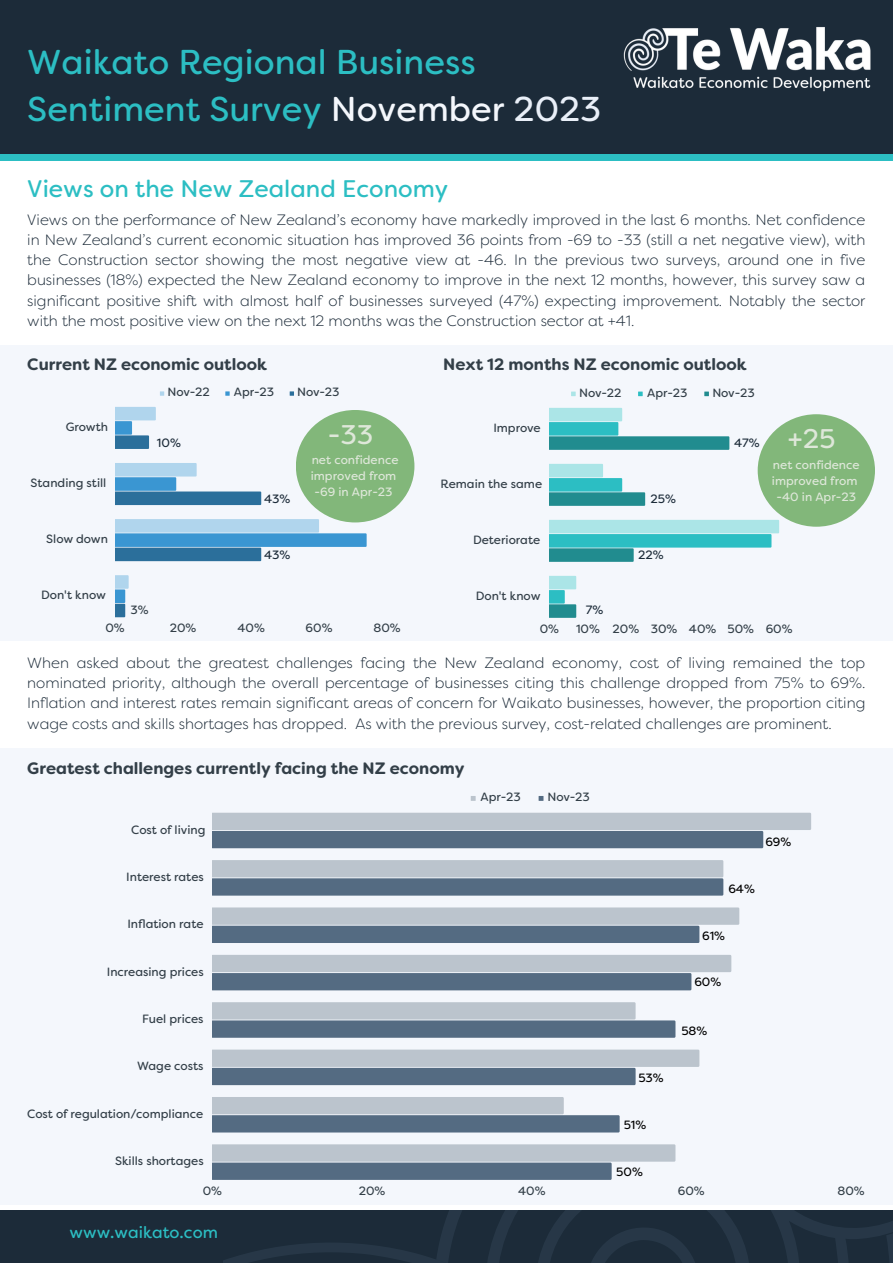
<style>
.page{position:relative;width:893px;height:1264px;background:#fff}
.page>*{position:absolute;margin:0;border:0;box-sizing:border-box;transform-origin:0 0}
.t1{font:34.5px/47.2px "Filson Soft";color:#2cbec3}
.t2{font:27px "Filson Soft";color:#dee7d9}
.t3{font:24px "Filson Soft";color:#2cbec3}
.t4{font:700 16.5px "Filson Soft";color:#333f48}
.t5{font:16.5px "Filson Soft";color:#2cbec3}
.t6{font:300 15px/20.2px "Filson Soft";color:#1c2b39;text-align:justify}
.t7{font:12px "Filson Soft";color:#333f48}
.t8{font:12px/16px "Filson Soft";color:#dee7d9}
.t9{font:12px "Filson Soft";color:#000}
.t10{font:12px "Filson Soft";color:#1c2b39}
.s1{color:#f4f7fc}
.s2{color:#e9eff8}
</style>
<div class="page">
<div style="left:0;top:345px;width:892px;height:296px;background:#f4f7fc"></div>
<div style="left:0;top:0;width:892px;height:155px;background:#1c2b39"></div>
<svg style="left:160px;top:391px;width:4px;height:5px"></svg>
<svg style="left:225px;top:391px;width:5px;height:5px"></svg>
<svg style="left:290px;top:391px;width:4px;height:5px"></svg>
<svg style="left:115px;top:407px;width:41px;height:42px"></svg>
<svg style="left:115px;top:463px;width:146px;height:42px"></svg>
<svg style="left:115px;top:519px;width:251px;height:42px"></svg>
<svg style="left:115px;top:575px;width:14px;height:42px"></svg>
<svg style="left:571px;top:391px;width:4px;height:5px"></svg>
<svg style="left:638px;top:391px;width:4px;height:5px"></svg>
<svg style="left:704px;top:391px;width:4px;height:5px"></svg>
<svg style="left:549px;top:408px;width:180px;height:42px"></svg>
<svg style="left:549px;top:464px;width:96px;height:42px"></svg>
<svg style="left:549px;top:520px;width:230px;height:42px"></svg>
<svg style="left:549px;top:576px;width:27px;height:42px"></svg>
<img style="left:623px;top:27px;width:246px;height:65px">
<div style="left:0;top:748px;width:892px;height:456px;background:#f4f7fc"></div>
<svg style="left:470px;top:796px;width:5px;height:4px"></svg>
<svg style="left:538px;top:796px;width:5px;height:4px"></svg>
<svg style="left:213px;top:812px;width:598px;height:36px;background:#92a1b0"></svg>
<svg style="left:213px;top:860px;width:510px;height:35px;background:#8b9baa"></svg>
<svg style="left:213px;top:907px;width:526px;height:36px;background:#91a0af"></svg>
<svg style="left:213px;top:955px;width:518px;height:35px;background:#909fae"></svg>
<svg style="left:213px;top:1002px;width:462px;height:35px;background:#8e9dac"></svg>
<svg style="left:213px;top:1049px;width:486px;height:36px;background:#96a4b2"></svg>
<svg style="left:213px;top:1097px;width:406px;height:35px;background:#8e9ead"></svg>
<svg style="left:213px;top:1144px;width:462px;height:35px;background:#96a4b3"></svg>
<div style="left:0;top:1210px;width:892px;height:52px;background:#1c2b39"></div>
<svg style="left:224px;top:1210px;width:668px;height:52px"></svg>
<div style="left:0;top:154px;width:892px;height:7px;background:#2cbec3"></div>
<div style="left:296px;top:410px;width:118px;height:112px;background:#82b77a;border-radius:50%"></div>
<div style="left:757px;top:414px;width:117px;height:112px;background:#82b77a;border-radius:50%"></div>
<p class="t1" style="left:27px;top:41px;width:575px">Waikato Regional Business<br>Sentiment Survey <span class="s1">November</span> <span class="s2">2023</span></p>
<p class="t3" style="left:27px;top:179px;width:422px">Views on the New Zealand Economy</p>
<p class="t6" style="left:27px;top:211px;width:839px">Views on the performance of New Zealand’s economy have markedly improved in the last 6 months. Net confidence in New Zealand’s current economic situation has improved 36 points from -69 to -33 (still a net negative view), with the Construction sector showing the most negative view at -46. In the previous two surveys, around one in five businesses (18%) expected the New Zealand economy to improve in the next 12 months, however, this survey saw a significant positive shift with almost half of businesses surveyed (47%) expecting improvement. Notably the sector with the most positive view on the next 12 months was the Construction sector at +41.</p>
<p class="t4" style="left:27px;top:358px;width:241px">Current NZ economic outlook</p>
<p class="t7" style="left:167px;top:388px;width:44px">Nov-22</p>
<p class="t7" style="left:234px;top:388px;width:42px">Apr-23</p>
<p class="t7" style="left:297px;top:388px;width:44px">Nov-23</p>
<p class="t4" style="left:443px;top:358px;width:305px">Next 12 months NZ economic outlook</p>
<p class="t7" style="left:579px;top:388px;width:44px">Nov-22</p>
<p class="t7" style="left:647px;top:388px;width:42px">Apr-23</p>
<p class="t7" style="left:712px;top:388px;width:44px">Nov-23</p>
<p class="t7" style="left:66px;top:422px;width:44px">Growth</p>
<p class="t7" style="left:493px;top:423px;width:49px">Improve</p>
<p class="t2" style="left:328px;top:424px;width:47px">-33</p>
<p class="t10" style="left:157px;top:439px;width:25px">10%</p>
<p class="t10" style="left:734px;top:439px;width:27px">47%</p>
<p class="t7" style="left:31px;top:478px;width:77px">Standing still</p>
<p class="t10" style="left:264px;top:494px;width:28px">43%</p>
<p class="t8" style="left:312px;top:453px;width:88px">net confidence</p>
<p class="t8" style="left:311px;top:469px;width:87px">improved from</p>
<p class="t8" style="left:314px;top:485px;width:80px">-69 in Apr-23</p>
<p class="t7" style="left:440px;top:479px;width:103px">Remain the same</p>
<p class="t10" style="left:650px;top:494px;width:27px">25%</p>
<p class="t7" style="left:46px;top:534px;width:63px">Slow down</p>
<p class="t7" style="left:473px;top:535px;width:69px">Deteriorate</p>
<p class="t10" style="left:264px;top:550px;width:28px">43%</p>
<p class="t10" style="left:638px;top:550px;width:27px">22%</p>
<p class="t7" style="left:41px;top:590px;width:66px">Don't know</p>
<p class="t7" style="left:475px;top:591px;width:66px">Don't know</p>
<p class="t7" style="left:131px;top:605px;width:20px">3%</p>
<p class="t10" style="left:586px;top:605px;width:19px">7%</p>
<p class="t2" style="left:787px;top:428px;width:49px">+25</p>
<p class="t8" style="left:771px;top:457px;width:89px">net confidence improved from</p>
<p class="t8" style="left:776px;top:489px;width:81px">-40 in Apr-23</p>
<p class="t7" style="left:105px;top:623px;width:21px">0%</p>
<p class="t7" style="left:170px;top:623px;width:28px">20%</p>
<p class="t7" style="left:237px;top:623px;width:29px">40%</p>
<p class="t7" style="left:305px;top:623px;width:28px">60%</p>
<p class="t7" style="left:373px;top:623px;width:29px">80%</p>
<p class="t7" style="left:539px;top:624px;width:21px">0%</p>
<p class="t7" style="left:576px;top:624px;width:25px">10%</p>
<p class="t7" style="left:612px;top:624px;width:28px">20%</p>
<p class="t7" style="left:650px;top:624px;width:28px">30%</p>
<p class="t7" style="left:688px;top:624px;width:29px">40%</p>
<p class="t7" style="left:727px;top:624px;width:28px">50%</p>
<p class="t7" style="left:765px;top:624px;width:28px">60%</p>
<p class="t6" style="left:27px;top:654px;width:839px">When asked about the greatest challenges facing the New Zealand economy, cost of living remained the top nominated priority, although the overall percentage of businesses citing this challenge dropped from 75% to 69%.<br>Inflation and interest rates remain significant areas of concern for Waikato businesses, however, the proportion citing wage costs and skills shortages has dropped. As with the previous survey, cost-related challenges are prominent.</p>
<p class="t4" style="left:27px;top:762px;width:438px">Greatest challenges currently facing the NZ economy</p>
<p class="t7" style="left:131px;top:824px;width:76px">Cost of living</p>
<p class="t7" style="left:126px;top:872px;width:79px">Interest rates</p>
<p class="t7" style="left:127px;top:919px;width:78px">Inflation rate</p>
<p class="t7" style="left:107px;top:967px;width:98px">Increasing prices</p>
<p class="t7" style="left:142px;top:1014px;width:63px">Fuel prices</p>
<p class="t7" style="left:137px;top:1061px;width:68px">Wage costs</p>
<p class="t7" style="left:27px;top:1109px;width:177px">Cost of regulation/compliance</p>
<p class="t7" style="left:115px;top:1156px;width:90px">Skills shortages</p>
<p class="t7" style="left:480px;top:792px;width:42px">Apr-23</p>
<p class="t7" style="left:547px;top:792px;width:44px">Nov-23</p>
<p class="t9" style="left:638px;top:1073px;width:27px">53%</p>
<p class="t9" style="left:623px;top:1119px;width:24px">51%</p>
<p class="t9" style="left:616px;top:1167px;width:28px">50%</p>
<p class="t9" style="left:765px;top:837px;width:27px">69%</p>
<p class="t9" style="left:728px;top:884px;width:28px">64%</p>
<p class="t9" style="left:702px;top:931px;width:24px">61%</p>
<p class="t9" style="left:694px;top:977px;width:28px">60%</p>
<p class="t9" style="left:681px;top:1026px;width:27px">58%</p>
<p class="t7" style="left:203px;top:1186px;width:21px">0%</p>
<p class="t7" style="left:359px;top:1186px;width:28px">20%</p>
<p class="t7" style="left:518px;top:1186px;width:29px">40%</p>
<p class="t7" style="left:677px;top:1186px;width:28px">60%</p>
<p class="t7" style="left:837px;top:1186px;width:29px">80%</p>
<p class="t5" style="left:70px;top:1225px;width:150px">www.waikato.com</p>
</div>
